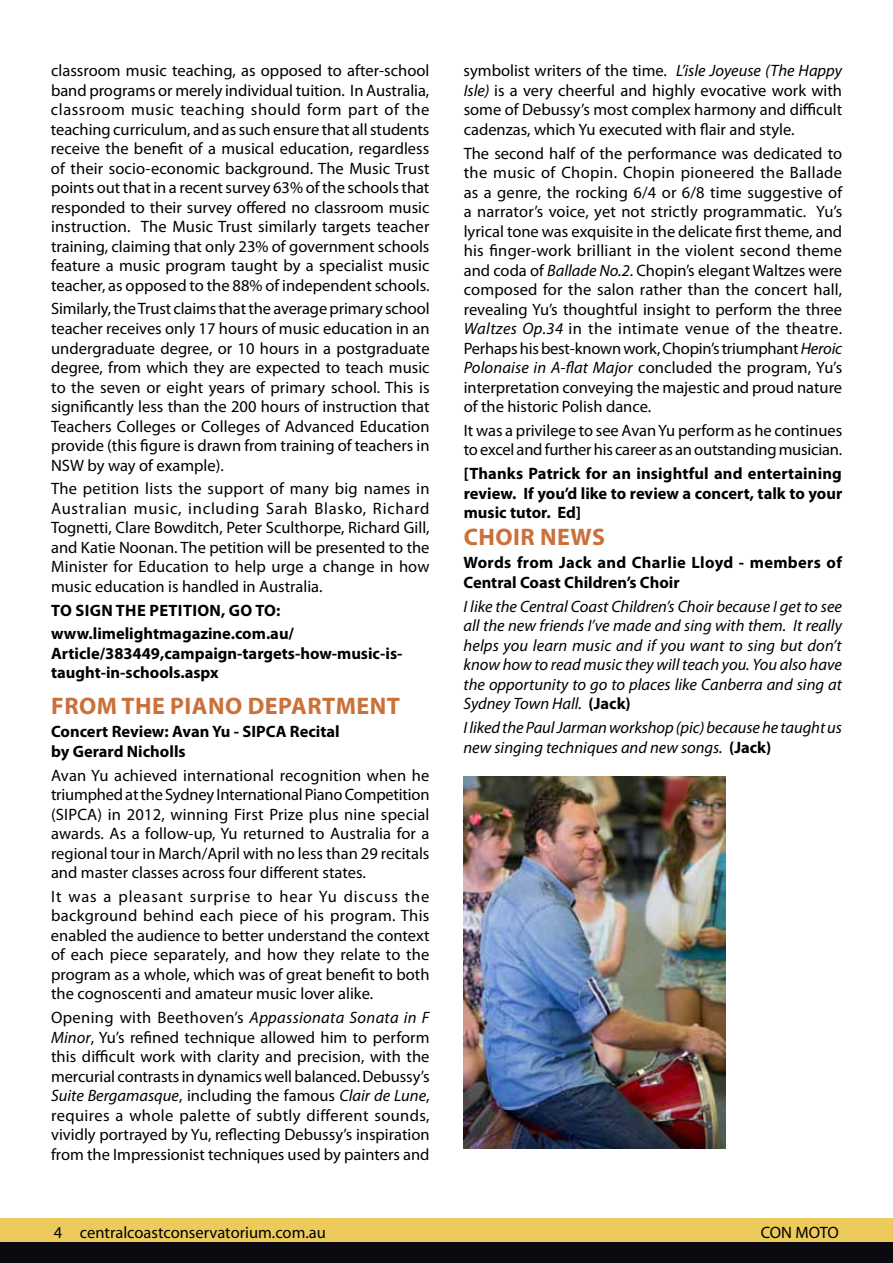
<style>
.page{position:relative;width:893px;height:1263px;background:#fff}
.page>*{position:absolute;margin:0;border:0;box-sizing:border-box;transform-origin:0 0}
.t1{font:700 24px "Myriad Pro";letter-spacing:.02em;color:#cb7039}
.t2{font:16.5px/19.5px "Myriad Pro";color:#000;text-align:justify}
.t3{font:italic 16.5px/19.5px "Myriad Pro";color:#000;text-align:justify}
.t4{font:700 16.5px/19.5px "Myriad Pro";color:#000}
.s1{font-style:italic}
.s2{font-weight:700;font-style:normal}
</style>
<div class="page">
<div style="left:0;top:1242px;width:893px;height:21px;background:#0c0a11"></div>
<div style="left:0;top:1218px;width:893px;height:24px;background:#ecca5b"></div>
<img style="left:463px;top:776px;width:262px;height:372px">
<p class="t2" style="left:51px;top:61px;width:380px">classroom music teaching, as opposed to after-school band programs or merely individual tuition. In Australia, classroom music teaching should form part of the teaching curriculum, and assuch ensure that allstudents receive the benefit of a musical education, regardless of their socio-economic background. The Music Trust points out that in a recent survey 63% ofthe schools that responded to their survey offered no classroom music instruction. The M usic Trust similarly targets teacher training, claiming that only 23% of government schools feature a music program taught by a specialist music teacher, as opposed to the 88% of independent schools.</p>
<p class="t2" style="left:51px;top:299px;width:380px">Similarly,the Trust claimsthatthe averageprimary school teacher receives only 17 hours of music education in an undergraduate degree, or 10 hours in a postgraduate degree, from which they are expected to teach music to the seven or eight years of primary school. This is significantly less than the 200 hours of instruction that Teachers Colleges or Colleges of Advanced Education provide (this figure is drawn from training of teachers in NSW</p>
<p class="t2" style="left:51px;top:453px;width:380px;line-height:23.7px;text-indent:36px">by way of example).<br>The petition lists the support of many big names in</p>
<p class="t2" style="left:51px;top:498px;width:380px">Australian music, including Sarah Blasko, Richard Tognetti, Clare Bowditch, Peter Sculthorpe, Richard Gill, and Katie Noonan. The petition will be presented to the Minister for Education to help urge a change in how music education is handled in Australia.</p>
<p class="t4" style="left:51px;top:600px;width:35px">To sign</p>
<p class="t4" style="left:116px;top:600px;width:11px">the</p>
<p class="t4" style="left:149px;top:600px;width:10px">petition</p>
<p class="t4" style="left:51px;top:598px;width:244px;line-height:23.7px;text-indent:170px">, go to: www.limelightmagazine.com.au/</p>
<p class="t4" style="left:51px;top:643px;width:353px">Article/383449,campaign-targets-how-music-is&shy;taught-in-schools.aspx</p>
<h1 class="t1" style="left:51px;top:690px;width:17px">From</h1>
<h1 class="t1" style="left:121px;top:690px;width:16px">the</h1>
<h1 class="t1" style="left:170px;top:690px;width:30px">Piano</h1>
<h1 class="t1" style="left:248px;top:690px;width:33px">Department</h1>
<p class="t4" style="left:51px;top:721px;width:290px">Concert Review: Avan Yu - SIPCA Recital by Gerard Nicholls</p>
<p class="t2" style="left:51px;top:765px;width:380px">Avan Yu achieved international recognition when he triumphedatthe Sydney International PianoCompetition (SIPCA) in 2012, winning First Prize plus nine special awards. As a follow-up, Yu returned to Australia for a regional tour in March/April with no less than 29 recitals and master classes across four different states.</p>
<p class="t2" style="left:51px;top:886px;width:380px">It was a pleasant surprise to hear Yu discuss the background behind each piece of his program. This enabled the audience to better understand the context of each piece separately, and how they relate to the program as a whole, which was of great benefit to both the cognoscenti and amateur music lover alike.</p>
<p class="t2" style="left:51px;top:1007px;width:380px">Opening with Beethoven’s <span class="s1">Appassionata Sonata in F Minor</span>, Yu’s refined technique allowed him to perform this difficult work with clarity and precision, with the mercurial contrastsin dynamics well balanced. Debussy’s <span class="s1">Suite Bergamasque</span>, including the famous <span class="s1">Clair de Lune</span>, requires a whole palette of subtly different sounds, vividly portrayed by Yu, reflecting Debussy’s inspiration from the Impressionist techniques used by painters and</p>
<p class="t2" style="left:464px;top:61px;width:380px">symbolist writers of the time. <span class="s1">L’isle Joyeuse (The Happy Isle)</span> is a very cheerful and highly evocative work with some of Debussy’s most complex harmony and difficult cadenzas, which Yu executed with flair and style.</p>
<p class="t2" style="left:464px;top:143px;width:381px">The second half of the performance was dedicated to the music of Chopin. Chopin pioneered the Ballade as a genre, the rocking 6/4 or 6/8 time suggestive of a narrator’s voice, yet not strictly programmatic. Yu’s lyrical tone was exquisite in the delicate first theme, and his finger-work brilliant in the violent second theme and coda of <span class="s1">Ballade No.2</span>. Chopin’s elegant Waltzes were composed for the salon rather than the concert hall, revealing Yu’s thoughtful insight to perform the three <span class="s1">Waltzes Op.34</span> in the intimate venue of the theatre.<br>Perhapshisbest-knownwork,Chopin’striumphant<span class="s1">Heroic Polonaise in A-flat Major</span> concluded the program, Yu’s interpretation conveying the majestic and proud nature of the historic Polish dance.</p>
<p class="t2" style="left:464px;top:420px;width:380px">It was a privilege to see AvanYu perform as he continues toexcel andfurtherhis career as anoutstandingmusician.</p>
<p class="t4" style="left:464px;top:463px;width:380px;text-align:justify">[Thanks Patrick for an insightful and entertaining review. If you’d like to review a concert, talk to your music tutor. Ed]</p>
<h1 class="t1" style="left:464px;top:521px;width:143px">CHOIR NEWS</h1>
<p class="t4" style="left:463px;top:553px;width:380px">Words from Jack and Charlie Lloyd - members of<br>Central Coast Children’s Choir</p>
<p class="t3" style="left:463px;top:596px;width:380px">I like the Central Coast Children’s Choir because I get to see all the new friends I’ve made and sing with them. It really helps you learn music and if you want to sing but don’t know how to read music they will teach you. You also have the opportunity to go to places like Canberra and sing at Sydney Town Hall. <span class="s2">(Jack)</span></p>
<p class="t3" style="left:463px;top:717px;width:380px">I liked the Paul Jarman workshop (pic) because he taught us new singing techniques and new songs. <span class="s2">(Jack)</span></p>
<p class="t2" style="left:54px;top:1222px;width:273px">4 centralcoastconservatorium.com.au</p>
<p class="t2" style="left:761px;top:1222px;width:20px">CONMOTO</p>
</div>
